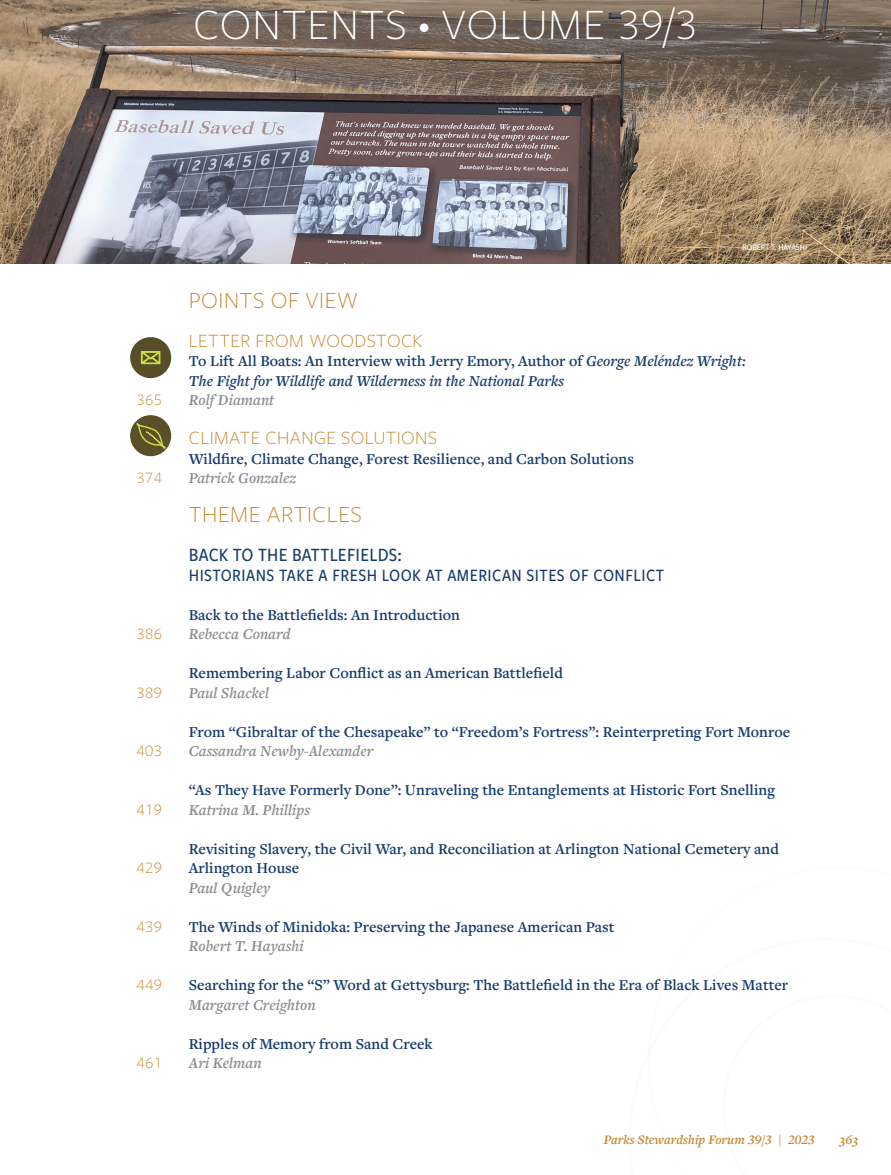
<style>
.page{position:relative;width:891px;height:1175px;background:#fff}
.page>*{position:absolute;margin:0;border:0;box-sizing:border-box;transform-origin:0 0}
.t1{font:300 45px "Freight Sans Pro";letter-spacing:.025em;color:#fff}
.t2{font:300 24px "Freight Sans Pro";letter-spacing:.02em;color:#c4842a}
.t3{font:300 19.5px "Freight Sans Pro";letter-spacing:.02em;color:#c4842a}
.t4{font:500 19.5px "Freight Sans Cnd Pro";letter-spacing:.01em;color:#183c6e}
.t5{font:500 18px "Freight Sans Cnd Pro";letter-spacing:.025em;color:#183c6e}
.t6{font:300 16.5px "Freight Sans Pro";letter-spacing:.025em;color:#c4842a}
.t7{font:600 15.75px/19.5px "Freight Text Pro";color:#183c6e}
.t8{font:italic 600 15.75px "Freight Text Pro";color:#898b8e}
.t9{font:italic 600 15.75px/19.5px "Freight Text Pro";color:#183c6e}
.t10{font:italic 600 13.5px "Freight Text Pro";color:#c4842a}
.t11{font:500 9px "Freight Sans Cnd Pro";color:#fff}
.s1{font-size:22.5px}
.s2{font-style:normal}
</style>
<div class="page">
<div style="left:130px;top:337px;width:41px;height:41px;background:#574e28;border-radius:50%"></div>
<svg style="left:141px;top:351px;width:20px;height:13px"></svg>
<img style="left:0;top:0;width:891px;height:263px">
<div style="left:130px;top:415px;width:41px;height:41px;background:#594f29;border-radius:50%"></div>
<svg style="left:135px;top:422px;width:32px;height:27px"></svg>
<h1 class="t1" style="left:194px;top:-5px;width:505px">CONTENTS <span class="s1">•</span> VOLUME 39/3</h1>
<p class="t6" style="left:136px;top:389px;width:27px">365</p>
<p class="t6" style="left:136px;top:467px;width:27px">374</p>
<p class="t6" style="left:136px;top:623px;width:27px">386</p>
<p class="t6" style="left:136px;top:681px;width:27px">389</p>
<p class="t6" style="left:136px;top:740px;width:27px">403</p>
<p class="t6" style="left:136px;top:798px;width:27px">419</p>
<p class="t6" style="left:136px;top:857px;width:27px">429</p>
<p class="t6" style="left:136px;top:915px;width:27px">439</p>
<p class="t6" style="left:136px;top:974px;width:27px">449</p>
<p class="t6" style="left:136px;top:1052px;width:27px">461</p>
<p class="t11" style="left:742px;top:241px;width:66px">ROBERT T. HAYASHI</p>
<h2 class="t2" style="left:189px;top:284px;width:171px">POINTS OF VIEW</h2>
<p class="t3" style="left:189px;top:327px;width:235px">LETTER FROM WOODSTOCK</p>
<p class="t9" style="left:189px;top:351px;width:558px"><span class="s2">To Lift All Boats: An Interview with Jerry Emory, Author of</span> George Meléndez Wright:<br>The Fight for Wildlife and Wilderness in the National Parks</p>
<p class="t8" style="left:189px;top:389px;width:87px">Rolf Diamant</p>
<p class="t3" style="left:189px;top:425px;width:250px">CLIMATE CHANGE SOLUTIONS</p>
<p class="t7" style="left:189px;top:448px;width:447px">Wildfire, Climate Change, Forest Resilience, and Carbon Solutions</p>
<p class="t8" style="left:189px;top:467px;width:109px">Patrick Gonzalez</p>
<h2 class="t2" style="left:189px;top:498px;width:175px">THEME ARTICLES</h2>
<p class="t4" style="left:189px;top:542px;width:215px">BACK TO THE BATTLEFIELDS:</p>
<p class="t5" style="left:189px;top:563px;width:477px">HISTORIANS TAKE A FRESH LOOK AT AMERICAN SITES OF CONFLICT</p>
<p class="t7" style="left:189px;top:604px;width:273px">Back to the Battlefields: An Introduction</p>
<p class="t8" style="left:189px;top:623px;width:103px">Rebecca Conard</p>
<p class="t7" style="left:189px;top:663px;width:376px">Remembering Labor Conflict as an American Battlefield</p>
<p class="t8" style="left:189px;top:682px;width:82px">Paul Shackel</p>
<p class="t7" style="left:189px;top:721px;width:603px">From “Gibraltar of the Chesapeake” to “Freedom’s Fortress”: Reinterpreting Fort Monroe</p>
<p class="t8" style="left:189px;top:740px;width:186px">Cassandra Newby-Alexander</p>
<p class="t7" style="left:189px;top:780px;width:588px">“As They Have Formerly Done”: Unraveling the Entanglements at Historic Fort Snelling</p>
<p class="t8" style="left:189px;top:799px;width:123px">Katrina M. Phillips</p>
<p class="t7" style="left:189px;top:838px;width:592px">Revisiting Slavery, the Civil War, and Reconciliation at Arlington National Cemetery and<br>Arlington House</p>
<p class="t8" style="left:189px;top:877px;width:83px">Paul Quigley</p>
<p class="t7" style="left:189px;top:916px;width:427px">The Winds of Minidoka: Preserving the Japanese American Past</p>
<p class="t8" style="left:189px;top:935px;width:116px">Robert T. Hayashi</p>
<p class="t7" style="left:189px;top:975px;width:601px">Searching for the “S” Word at Gettysburg: The Battlefield in the Era of Black Lives Matter</p>
<p class="t8" style="left:189px;top:994px;width:128px">Margaret Creighton</p>
<p class="t7" style="left:189px;top:1033px;width:245px">Ripples of Memory from Sand Creek</p>
<p class="t8" style="left:189px;top:1052px;width:74px">Ari Kelman</p>
<p class="t10" style="left:604px;top:1130px;width:213px">Parks Stewardship Forum 39/3 | 2023</p>
<p class="t10" style="left:840px;top:1130px;width:21px">363</p>
</div>
